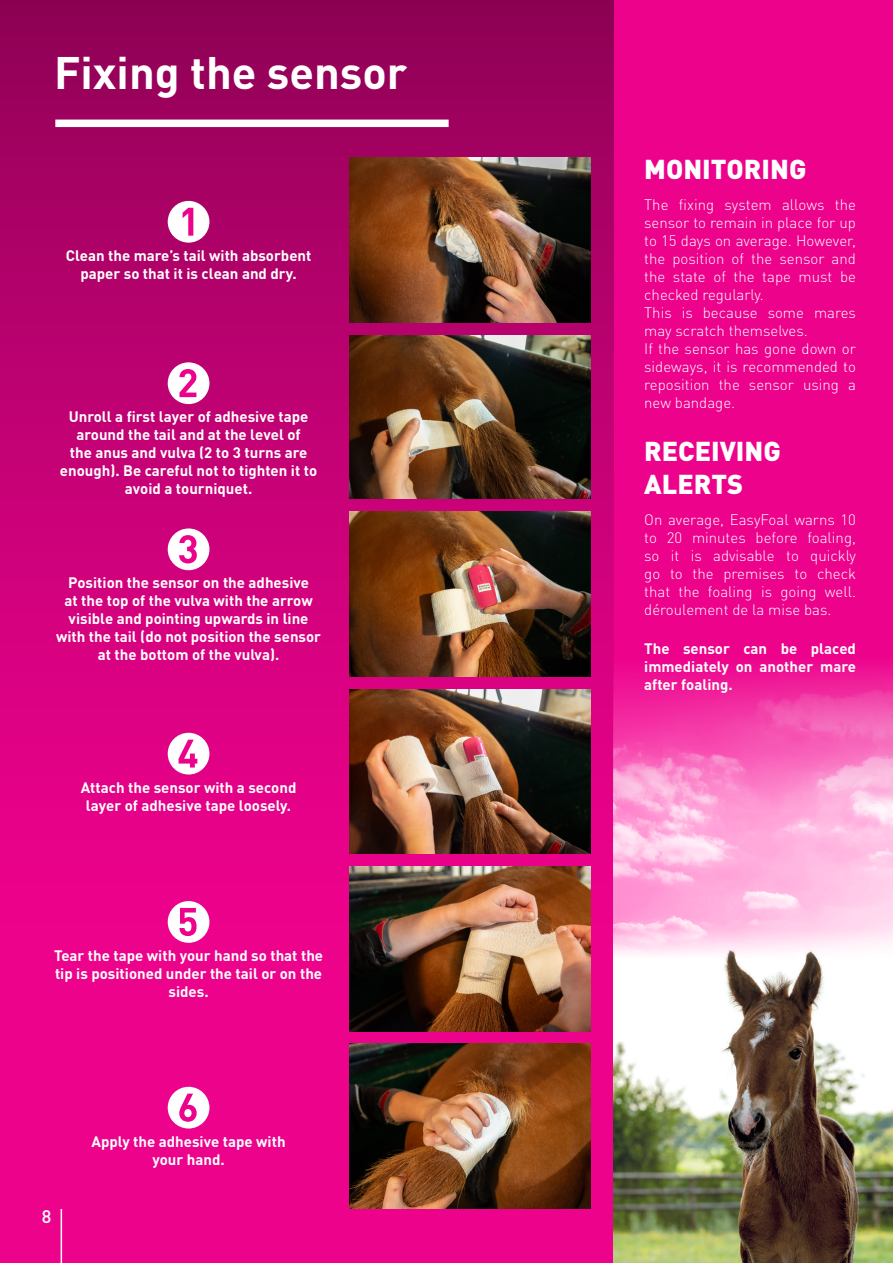
<style>
.page{position:relative;width:893px;height:1263px;background:#ed028c}
.page>*{position:absolute;margin:0;border:0;box-sizing:border-box;transform-origin:0 0}
.t1{font:700 45px "FFDIN Pro";color:#fff}
.t2{font:900 27px/32.4px "FFDIN Pro";color:#fff}
.t3{font:500 18px "FFDIN Pro";color:#fff}
.t4{font:700 15px/18px "FFDIN Pro";color:#fff;text-align:center}
.t5{font:300 15px/18px "FFDIN Pro";color:#fff;text-align:justify}
</style>
<div class="page">
<img style="left:614px;top:666px;width:279px;height:249px">
<div style="left:0;top:0;width:614px;height:965px;background:linear-gradient(to bottom,#930158,#f50291)"></div>
<img style="left:350px;top:867px;width:240px;height:164px">
<img style="left:350px;top:157px;width:240px;height:165px">
<img style="left:350px;top:335px;width:240px;height:164px">
<img style="left:350px;top:512px;width:240px;height:165px">
<img style="left:350px;top:1043px;width:240px;height:166px">
<img style="left:350px;top:689px;width:240px;height:165px">
<div style="left:168px;top:201px;width:41px;height:42px;background:#fff;border-radius:50%"></div>
<svg style="left:183px;top:208px;width:10px;height:28px"></svg>
<div style="left:168px;top:362px;width:41px;height:42px;background:#fff;border-radius:50%"></div>
<svg style="left:179px;top:369px;width:17px;height:28px"></svg>
<div style="left:168px;top:528px;width:41px;height:42px;background:#fff;border-radius:50%"></div>
<svg style="left:179px;top:535px;width:18px;height:28px"></svg>
<div style="left:168px;top:733px;width:41px;height:41px;background:#fff;border-radius:50%"></div>
<svg style="left:179px;top:740px;width:18px;height:27px"></svg>
<div style="left:168px;top:901px;width:41px;height:42px;background:#fff;border-radius:50%"></div>
<svg style="left:179px;top:908px;width:18px;height:28px"></svg>
<div style="left:168px;top:1087px;width:41px;height:41px;background:#fff;border-radius:50%"></div>
<svg style="left:179px;top:1094px;width:18px;height:28px"></svg>
<div style="left:55px;top:120px;width:394px;height:7px;background:#fff"></div>
<img style="left:614px;top:915px;width:279px;height:348px">
<hr style="left:61px;top:1209px;width:1px;height:54px;background:#fff">
<p class="t1" style="left:54px;top:35px;width:355px">Fixing the sensor</p>
<p class="t4" style="left:66px;top:244px;width:247px">Clean the mare’s tail with absorbent paper so that it is clean and dry.</p>
<p class="t4" style="left:60px;top:406px;width:259px">Unroll a first layer of adhesive tape around the tail and at the level of<br>the anus and vulva (2 to 3 turns are enough). Be careful not to tighten it to avoid a tourniquet.</p>
<p class="t4" style="left:56px;top:572px;width:266px">Position the sensor on the adhesive<br>at the top of the vulva with the arrow visible and pointing upwards in line with the tail (do not position the sensor at the bottom of the vulva).</p>
<p class="t4" style="left:81px;top:776px;width:217px">Attach the sensor with a second layer of adhesive tape loosely.</p>
<p class="t4" style="left:54px;top:944px;width:271px">Tear the tape with your hand so that the tip is positioned under the tail or on the sides.</p>
<p class="t3" style="left:42px;top:1201px;width:11px">8</p>
<p class="t4" style="left:92px;top:1130px;width:196px">Apply the adhesive tape with your hand.</p>
<p class="t2" style="left:644px;top:149px;width:164px">MONITORING</p>
<p class="t5" style="left:644px;top:194px;width:213px">The fixing system allows the sensor to remain in place for up to 15 days on average. However, the position of the sensor and the state of the tape must be checked regularly.</p>
<p class="t5" style="left:644px;top:302px;width:213px">This is because some mares may scratch themselves.</p>
<p class="t5" style="left:644px;top:338px;width:213px">If the sensor has gone down or sideways, it is recommended to reposition the sensor using a new bandage.</p>
<p class="t2" style="left:644px;top:431px;width:138px">RECEIVING<br>ALERTS</p>
<p class="t5" style="left:644px;top:509px;width:213px">On average, EasyFoal warns 10 to 20 minutes before foaling, so it is advisable to quickly go to the premises to check that the foaling is going well. déroulement de la mise bas.</p>
<p class="t4" style="left:644px;top:637px;width:213px;text-align:justify">The sensor can be placed immediately on another mare after foaling.</p>
</div>
